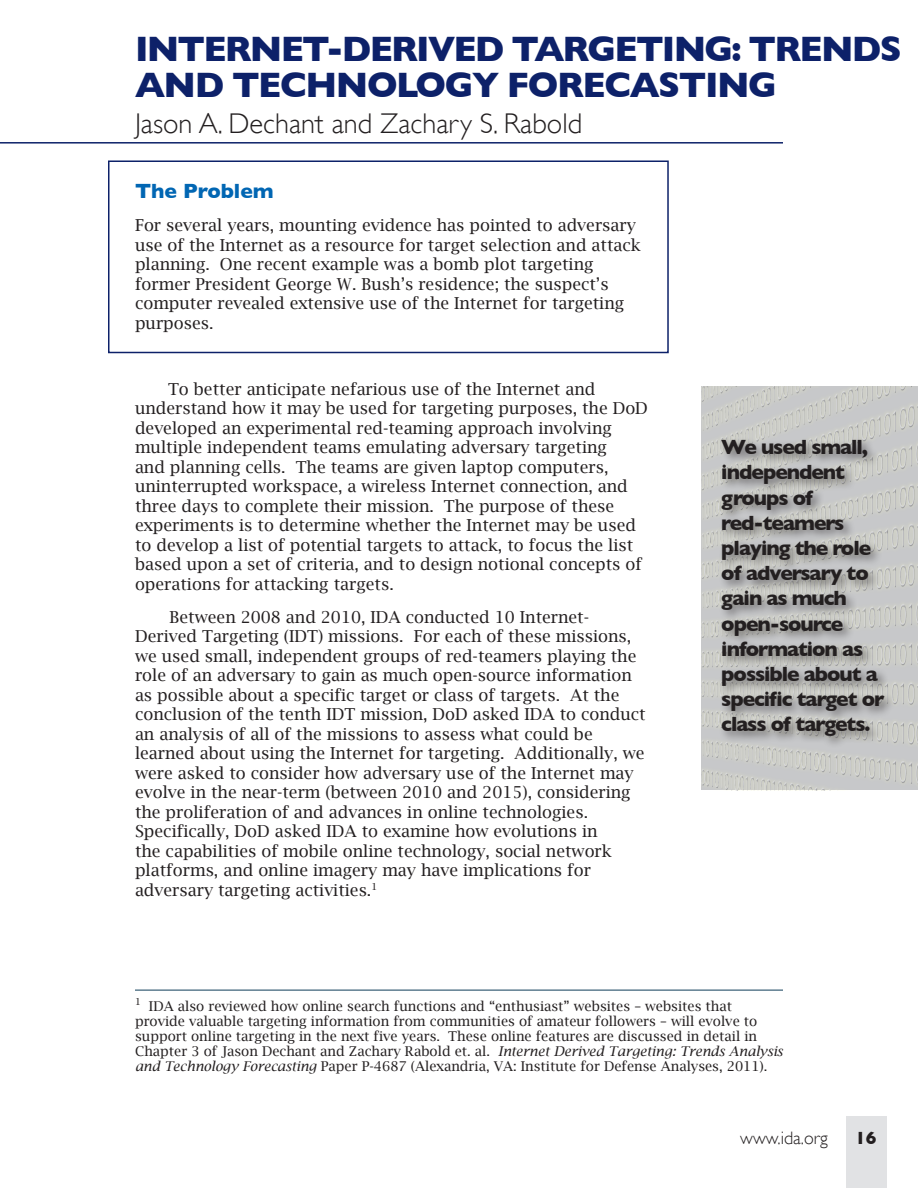
<style>
.page{position:relative;width:918px;height:1188px;background:#fff}
.page>*{position:absolute;margin:0;border:0;box-sizing:border-box;transform-origin:0 0}
.t1{font:700 36px "Gill Sans";letter-spacing:-.05em;color:#0d2169}
.t2{font:300 28.5px "Gill Sans";color:#231f20}
.t3{font:700 21px/25.2px "Gill Sans";letter-spacing:-.05em;color:#231f20}
.t4{font:700 21px "Gill Sans";color:#0166b3}
.t5{font:300 18px "Gill Sans";color:#231f20}
.t6{font:700 18px "Gill Sans";color:#231f20}
.t7{font:16.5px/19.5px "Lucida Bright";color:#231f20}
.t8{font:13.5px/15px "Lucida Bright";color:#231f20}
.s1{font-style:italic}
</style>
<div class="page">
<hr style="left:0;top:142px;width:783px;height:2px;background:#0d2169">
<img style="left:702px;top:386px;width:216px;height:404px">
<div style="left:718px;top:436px;width:177px;height:313px;background:#231f20;opacity:.5"></div>
<div style="left:846px;top:1117px;width:40px;height:71px;background:#e1e2e4"></div>
<hr style="left:135px;top:990px;width:648px;height:1px;background:#0e3d58">
<div style="left:108px;top:160px;width:561px;height:193px;border:2px solid #0d2169"></div>
<p class="t1" style="left:135px;top:28px;width:768px">INTERNET-DERIVED TARGETING: TRENDS</p>
<p class="t1" style="left:135px;top:64px;width:644px">AND TECHNOLOGY FORECASTING</p>
<p class="t2" style="left:135px;top:107px;width:449px">Jason A. Dechant and Zachary S. Rabold</p>
<p class="t4" style="left:135px;top:179px;width:140px">The Problem</p>
<p class="t7" style="left:135px;top:216px;width:507px">For several years, mounting evidence has pointed to adversary use of the Internet as a resource for target selection and attack planning. One recent example was a bomb plot targeting former President George W. Bush’s residence; the suspect’s computer revealed extensive use of the Internet for targeting purposes.</p>
<p class="t7" style="left:135px;top:379px;width:515px;text-indent:33px">To better anticipate nefarious use of the Internet and understand how it may be used for targeting purposes, the DoD developed an experimental red-teaming approach involving multiple independent teams emulating adversary targeting<br>and planning cells. The teams are given laptop computers, uninterrupted workspace, a wireless Internet connection, and three days to complete their mission. The purpose of these experiments is to determine whether the Internet may be used to develop a list of potential targets to attack, to focus the list based upon a set of criteria, and to design notional concepts of operations for attacking targets.</p>
<p class="t7" style="left:135px;top:607px;width:512px;text-indent:34px">Between 2008 and 2010, IDA conducted 10 Internet-Derived Targeting (IDT) missions. For each of these missions, we used small, independent groups of red-teamers playing the role of an adversary to gain as much open-source information as possible about a specific target or class of targets. At the conclusion of the tenth IDT mission, DoD asked IDA to conduct an analysis of all of the missions to assess what could be learned about using the Internet for targeting. Additionally, we were asked to consider how adversary use of the Internet may evolve in the near-term (between 2010 and 2015), considering the proliferation of and advances in online technologies.<br>Specifically, DoD asked IDA to examine how evolutions in<br>the capabilities of mobile online technology, social network platforms, and online imagery may have implications for adversary targeting activities.<sup>1</sup></p>
<p class="t3" style="left:721px;top:434px;width:165px">We used small, independent groups of red-teamers playing the role of adversary to gain as much open-source information as possible about a specific target or class of targets.</p>
<p class="t8" style="left:135px;top:998px;width:649px"><sup>1</sup> IDA also reviewed how online search functions and “enthusiast” websites – websites that provide valuable targeting information from communities of amateur followers – will evolve to support online targeting in the next five years. These online features are discussed in detail in Chapter 3 of Jason Dechant and Zachary Rabold et. al. <span class="s1">Internet Derived Targeting: Trends Analysis and Technology Forecasting</span> Paper P-4687 (Alexandria, VA: Institute for Defense Analyses, 2011).</p>
<p class="t5" style="left:740px;top:1128px;width:89px">www.ida.org</p>
<p class="t6" style="left:855px;top:1127px;width:23px">16</p>
</div>
